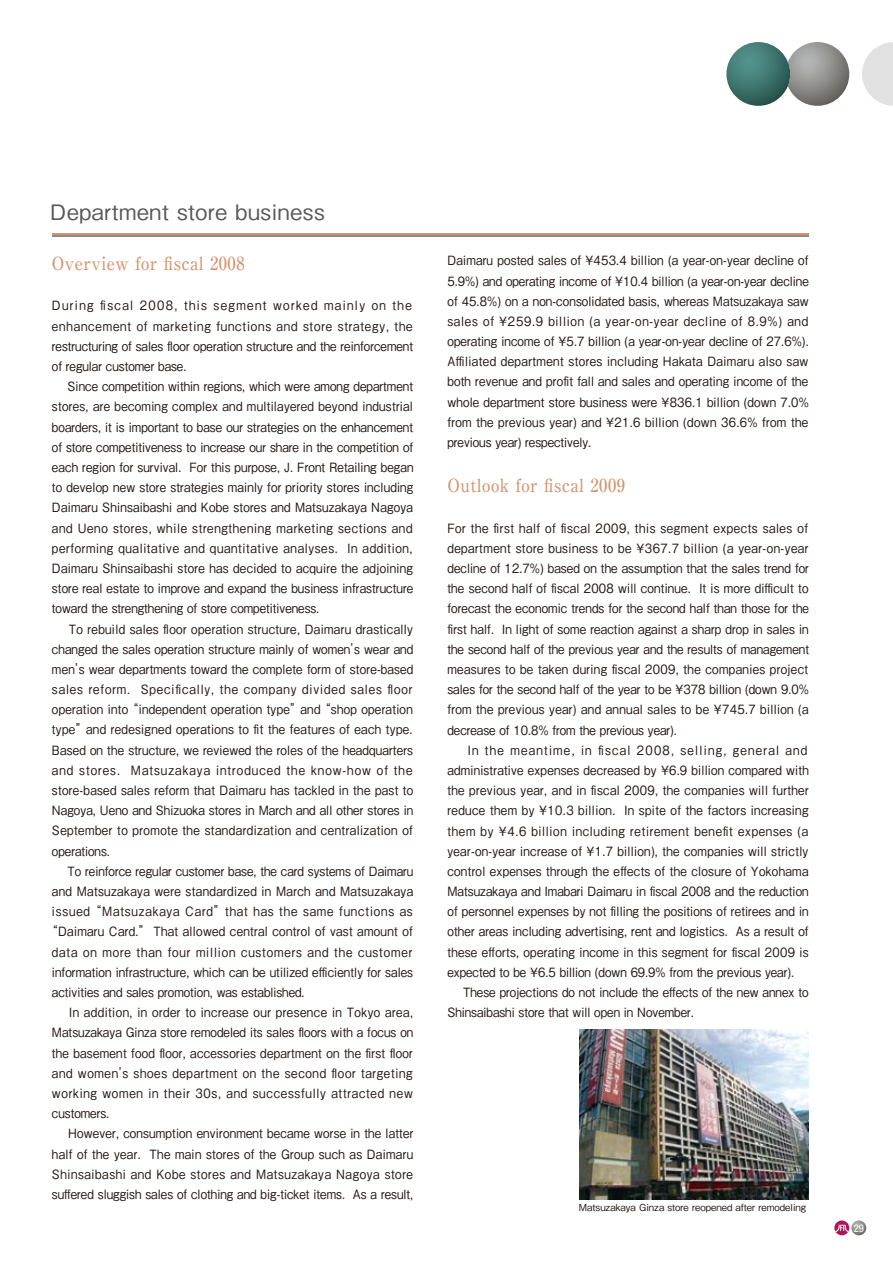
<style>
.page{position:relative;width:893px;height:1263px;background:#fff}
.page>*{position:absolute;margin:0;border:0;box-sizing:border-box;transform-origin:0 0}
.t1{font:500 21.3px "Gothic BBB Pro";letter-spacing:.03em;color:#595757}
.t2{font:500 18px "Ryumin Pro";letter-spacing:.03em;color:#d5926b;scale:.91 1}
.t3{font:500 12.75px/20.2px "Gothic BBB Pro";letter-spacing:.02em;color:#231815;text-align:justify;scale:.91 1}
.t4{font:500 12.75px "Gothic BBB Pro";color:#231815;scale:.91 1}
.t5{font:500 12.75px "Gothic BBB Pro";letter-spacing:.055em;color:#231815;scale:.91 1}
.t6{font:500 12.75px "Gothic BBB Pro";letter-spacing:.04em;color:#231815;scale:.91 1}
.t7{font:500 12.75px "Gothic BBB Pro";letter-spacing:.075em;color:#231815;scale:.91 1}
.t8{font:500 12.75px "Gothic BBB Pro";letter-spacing:.07em;color:#231815;scale:.91 1}
.t9{font:500 12.75px "Gothic BBB Pro";letter-spacing:.045em;color:#231815;scale:.91 1}
.t10{font:500 12.75px "Gothic BBB Pro";letter-spacing:.06em;color:#231815;scale:.91 1}
.t11{font:500 12.75px "Gothic BBB Pro";letter-spacing:.065em;color:#231815;scale:.91 1}
.t12{font:500 12.75px "Gothic BBB Pro";letter-spacing:.05em;color:#231815;scale:.91 1}
.t13{font:500 12.75px "Gothic BBB Pro";letter-spacing:.085em;color:#231815;scale:.91 1}
.t14{font:500 12.75px "Gothic BBB Pro";letter-spacing:.105em;color:#231815;scale:.91 1}
.t15{font:500 12.75px "Gothic BBB Pro";letter-spacing:.115em;color:#231815;scale:.91 1}
.t16{font:condensed 10.65px "Helvetica Neue";color:#fff}
.t17{font:500 9.6px "Gothic BBB Pro";color:#231815}
</style>
<div class="page">
<svg style="left:862px;top:42px;width:31px;height:64px"></svg>
<svg style="left:726px;top:42px;width:123px;height:64px"></svg>
<hr style="left:52px;top:235px;width:757px;height:2px;background:#898989">
<hr style="left:52px;top:233px;width:757px;height:1px;background:#d5926b">
<svg style="left:835px;top:1220px;width:31px;height:15px"></svg>
<img style="left:579px;top:1029px;width:230px;height:170px">
<p class="t1" style="left:50px;top:195px;width:276px">Department store business</p>
<p class="t2" style="left:52px;top:249px;width:213px">Overview for fiscal 2008</p>
<p class="t15" style="left:52px;top:295px;width:397px">During fiscal 2008, this segment worked mainly on the</p>
<p class="t8" style="left:52px;top:316px;width:398px">enhancement of marketing functions and store strategy, the</p>
<p class="t4" style="left:52px;top:336px;width:398px">restructuring of sales floor operation structure and the reinforcement</p>
<p class="t4" style="left:52px;top:356px;width:149px">of regular customer base.</p>
<p class="t3" style="left:68px;top:375px;width:381px">Since competition within regions, which were among department</p>
<p class="t3" style="left:52px;top:395px;width:398px">stores, are becoming complex and multilayered beyond industrial</p>
<p class="t3" style="left:52px;top:415px;width:398px">boarders, it is important to base our strategies on the enhancement</p>
<p class="t3" style="left:52px;top:435px;width:398px">of store competitiveness to increase our share in the competition of</p>
<p class="t3" style="left:52px;top:455px;width:399px">each region for survival. For this purpose, J. Front Retailing began</p>
<p class="t3" style="left:52px;top:476px;width:399px">to develop new store strategies mainly for priority stores including</p>
<p class="t3" style="left:52px;top:496px;width:398px">Daimaru Shinsaibashi and Kobe stores and Matsuzakaya Nagoya</p>
<p class="t5" style="left:52px;top:517px;width:398px">and Ueno stores, while strengthening marketing sections and</p>
<p class="t5" style="left:52px;top:538px;width:398px">performing qualitative and quantitative analyses. In addition,</p>
<p class="t3" style="left:52px;top:556px;width:398px">Daimaru Shinsaibashi store has decided to acquire the adjoining</p>
<p class="t3" style="left:52px;top:577px;width:399px">store real estate to improve and expand the business infrastructure</p>
<p class="t4" style="left:52px;top:598px;width:295px">toward the strengthening of store competitiveness.</p>
<p class="t3" style="left:69px;top:617px;width:380px">To rebuild sales floor operation structure, Daimaru drastically</p>
<p class="t3" style="left:52px;top:637px;width:399px">changed the sales operation structure mainly of women’s wear and</p>
<p class="t3" style="left:52px;top:657px;width:399px">men’s wear departments toward the complete form of store-based</p>
<p class="t7" style="left:52px;top:679px;width:398px">sales reform. Specifically, the company divided sales floor</p>
<p class="t3" style="left:52px;top:698px;width:398px">operation into “independent operation type”and “shop operation</p>
<p class="t3" style="left:52px;top:718px;width:398px">type”and redesigned operations to fit the features of each type.</p>
<p class="t3" style="left:52px;top:738px;width:398px">Based on the structure, we reviewed the roles of the headquarters</p>
<p class="t13" style="left:52px;top:760px;width:398px">and stores. Matsuzakaya introduced the know-how of the</p>
<p class="t3" style="left:52px;top:778px;width:399px">store-based sales reform that Daimaru has tackled in the past to</p>
<p class="t3" style="left:52px;top:799px;width:399px">Nagoya, Ueno and Shizuoka stores in March and all other stores in</p>
<p class="t6" style="left:52px;top:820px;width:398px">September to promote the standardization and centralization of</p>
<p class="t4" style="left:52px;top:841px;width:65px">operations.</p>
<p class="t4" style="left:68px;top:861px;width:381px">To reinforce regular customer base, the card systems of Daimaru</p>
<p class="t3" style="left:52px;top:879px;width:398px">and Matsuzakaya were standardized in March and Matsuzakaya</p>
<p class="t8" style="left:52px;top:901px;width:398px">issued “Matsuzakaya Card”that has the same functions as</p>
<p class="t3" style="left:46px;top:920px;width:404px">“Daimaru Card.” That allowed central control of vast amount of</p>
<p class="t7" style="left:52px;top:941px;width:397px">data on more than four million customers and the customer</p>
<p class="t3" style="left:52px;top:960px;width:398px">information infrastructure, which can be utilized efficiently for sales</p>
<p class="t4" style="left:52px;top:982px;width:279px">activities and sales promotion, was established.</p>
<p class="t6" style="left:69px;top:1002px;width:379px">In addition, in order to increase our presence in Tokyo area,</p>
<p class="t3" style="left:52px;top:1021px;width:399px">Matsuzakaya Ginza store remodeled its sales floors with a focus on</p>
<p class="t3" style="left:52px;top:1041px;width:398px">the basement food floor, accessories department on the first floor</p>
<p class="t10" style="left:52px;top:1063px;width:398px">and women’s shoes department on the second floor targeting</p>
<p class="t11" style="left:52px;top:1083px;width:398px">working women in their 30s, and successfully attracted new</p>
<p class="t4" style="left:52px;top:1103px;width:64px">customers.</p>
<p class="t3" style="left:68px;top:1122px;width:381px">However, consumption environment became worse in the latter</p>
<p class="t3" style="left:52px;top:1142px;width:398px">half of the year. The main stores of the Group such as Daimaru</p>
<p class="t12" style="left:52px;top:1164px;width:398px">Shinsaibashi and Kobe stores and Matsuzakaya Nagoya store</p>
<p class="t3" style="left:52px;top:1182px;width:398px">suffered sluggish sales of clothing and big-ticket items. As a result,</p>
<p class="t3" style="left:447px;top:249px;width:399px">Daimaru posted sales of ¥453.4 billion (a year-on-year decline of 5.9%) and operating income of ¥10.4 billion (a year-on-year decline of 45.8%) on a non-consolidated basis, whereas Matsuzakaya saw sales of ¥259.9 billion (a year-on-year decline of 8.9%) and operating income of ¥5.7 billion (a year-on-year decline of 27.6%).<br>Affiliated department stores including Hakata Daimaru also saw both revenue and profit fall and sales and operating income of the whole department store business were ¥836.1 billion (down 7.0% from the previous year) and ¥21.6 billion (down 36.6% from the previous year) respectively.</p>
<p class="t2" style="left:447px;top:471px;width:197px">Outlook for fiscal 2009</p>
<p class="t9" style="left:447px;top:517px;width:398px">For the first half of fiscal 2009, this segment expects sales of</p>
<p class="t6" style="left:447px;top:538px;width:398px">department store business to be ¥367.7 billion (a year-on-year</p>
<p class="t3" style="left:447px;top:556px;width:399px">decline of 12.7%) based on the assumption that the sales trend for</p>
<p class="t3" style="left:447px;top:577px;width:398px">the second half of fiscal 2008 will continue. It is more difficult to</p>
<p class="t3" style="left:447px;top:597px;width:399px">forecast the economic trends for the second half than those for the</p>
<p class="t3" style="left:447px;top:617px;width:398px">first half. In light of some reaction against a sharp drop in sales in</p>
<p class="t3" style="left:447px;top:637px;width:399px">the second half of the previous year and the results of management</p>
<p class="t3" style="left:447px;top:657px;width:398px">measures to be taken during fiscal 2009, the companies project</p>
<p class="t3" style="left:447px;top:678px;width:399px">sales for the second half of the year to be ¥378 billion (down 9.0%</p>
<p class="t3" style="left:447px;top:698px;width:398px">from the previous year) and annual sales to be ¥745.7 billion (a</p>
<p class="t4" style="left:447px;top:719px;width:254px">decrease of 10.8% from the previous year).</p>
<p class="t14" style="left:468px;top:740px;width:375px">In the meantime, in fiscal 2008, selling, general and</p>
<p class="t3" style="left:447px;top:758px;width:399px">administrative expenses decreased by ¥6.9 billion compared with</p>
<p class="t3" style="left:447px;top:779px;width:399px">the previous year, and in fiscal 2009, the companies will further</p>
<p class="t3" style="left:447px;top:799px;width:398px">reduce them by ¥10.3 billion. In spite of the factors increasing</p>
<p class="t5" style="left:447px;top:820px;width:398px">them by ¥4.6 billion including retirement benefit expenses (a</p>
<p class="t3" style="left:447px;top:839px;width:398px">year-on-year increase of ¥1.7 billion), the companies will strictly</p>
<p class="t3" style="left:447px;top:859px;width:398px">control expenses through the effects of the closure of Yokohama</p>
<p class="t3" style="left:447px;top:879px;width:398px">Matsuzakaya and Imabari Daimaru in fiscal 2008 and the reduction</p>
<p class="t3" style="left:447px;top:900px;width:398px">of personnel expenses by not filling the positions of retirees and in</p>
<p class="t3" style="left:447px;top:920px;width:398px">other areas including advertising, rent and logistics. As a result of</p>
<p class="t3" style="left:447px;top:940px;width:398px">these efforts, operating income in this segment for fiscal 2009 is</p>
<p class="t4" style="left:447px;top:962px;width:382px">expected to be ¥6.5 billion (down 69.9% from the previous year).</p>
<p class="t3" style="left:463px;top:980px;width:381px">These projections do not include the effects of the new annex to</p>
<p class="t4" style="left:447px;top:1002px;width:272px">Shinsaibashi store that will open in November.</p>
<p class="t17" style="left:579px;top:1200px;width:229px">Matsuzakaya Ginza store reopened after remodeling</p>
<p class="t16" style="left:854px;top:1222px;width:12px">29</p>
</div>
